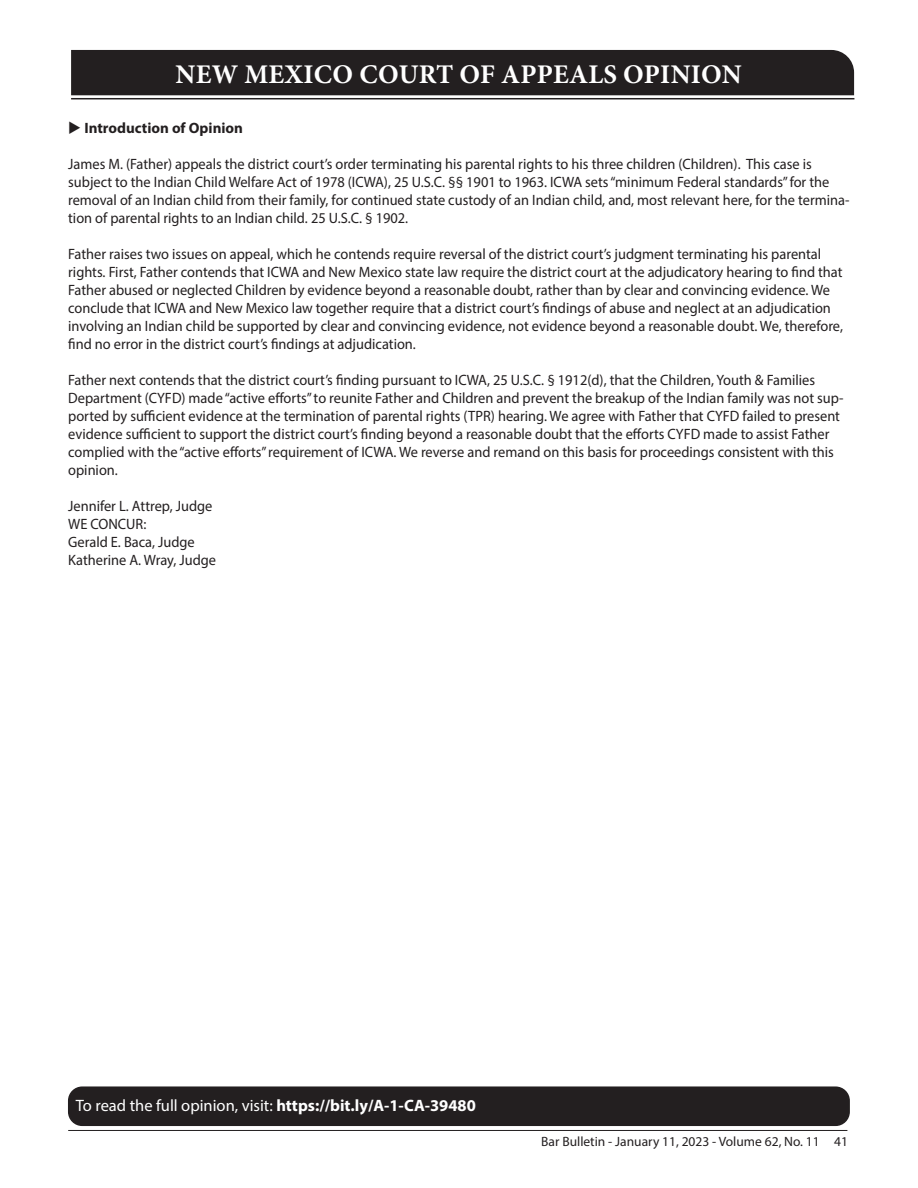
<style>
.page{position:relative;width:918px;height:1188px;background:#fff}
.page>*{position:absolute;margin:0;border:0;box-sizing:border-box;transform-origin:0 0}
.t1{font:700 27px "Minion Pro";letter-spacing:.01em;color:#fff}
.t2{font:16.5px "Myriad Pro";color:#fff}
.t3{font:15px/18px "Myriad Pro";color:#231f20;scale:.96 1}
.t4{font:700 15px "Myriad Pro";color:#231f20}
.t5{font:13.5px "Myriad Pro";color:#231f20}
.s1{font-weight:700}
</style>
<div class="page">
<hr style="left:68px;top:1130px;width:779px;height:1px;background:#231f20">
<div style="left:71px;top:50px;width:783px;height:45px;background:#231f20"></div>
<hr style="left:71px;top:98px;width:783px;height:1px;background:#231f20">
<div style="left:69px;top:1087px;width:780px;height:38px;background:#231f20;border-radius:14px"></div>
<div style="left:68px;top:1086px;width:782px;height:40px;border:2px solid #231f20;border-radius:14px"></div>
<h1 class="t1" style="left:176px;top:55px;width:568px">NEW MEXICO COURT OF APPEALS OPINION</h1>
<p class="t4" style="left:68px;top:118px;width:176px">◆ Introduction of Opinion</p>
<p class="t3" style="left:68px;top:155px;width:815px">James M. (Father) appeals the district court’s order terminating his parental rights to his three children (Children). This case is subject to the Indian Child Welfare Act of 1978 (ICWA), 25 U.S.C. §§ 1901 to 1963. ICWA sets “minimum Federal standards” for the removal of an Indian child from their family, for continued state custody of an Indian child, and, most relevant here, for the termina&shy;tion of parental rights to an Indian child. 25 U.S.C. § 1902.</p>
<p class="t3" style="left:68px;top:245px;width:809px">Father raises two issues on appeal, which he contends require reversal of the district court’s judgment terminating his parental rights. First, Father contends that ICWA and New Mexico state law require the district court at the adjudicatory hearing to find that Father abused or neglected Children by evidence beyond a reasonable doubt, rather than by clear and convincing evidence. We conclude that ICWA and New Mexico law together require that a district court’s findings of abuse and neglect at an adjudication involving an Indian child be supported by clear and convincing evidence, not evidence beyond a reasonable doubt. We, therefore, find no error in the district court’s findings at adjudication.</p>
<p class="t3" style="left:68px;top:371px;width:809px">Father next contends that the district court’s finding pursuant to ICWA, 25 U.S.C. § 1912(d), that the Children, Youth &amp; Families Department (CYFD) made “active efforts” to reunite Father and Children and prevent the breakup of the Indian family was not sup&shy;ported by sufficient evidence at the termination of parental rights (TPR) hearing. We agree with Father that CYFD failed to present evidence sufficient to support the district court’s finding beyond a reasonable doubt that the efforts CYFD made to assist Father complied with the “active efforts” requirement of ICWA. We reverse and remand on this basis for proceedings consistent with this opinion.</p>
<p class="t3" style="left:68px;top:497px;width:156px">Jennifer L. Attrep, Judge<br>WE CONCUR:<br>Gerald E. Baca, Judge<br>Katherine A. Wray, Judge</p>
<p class="t2" style="left:76px;top:1096px;width:402px">To read the full opinion, visit: <span class="s1">https://bit.ly/A-1-CA-39480</span></p>
<p class="t5" style="left:541px;top:1133px;width:308px">Bar Bulletin - January 11, 2023 - Volume 62, No. 11 41</p>
</div>
